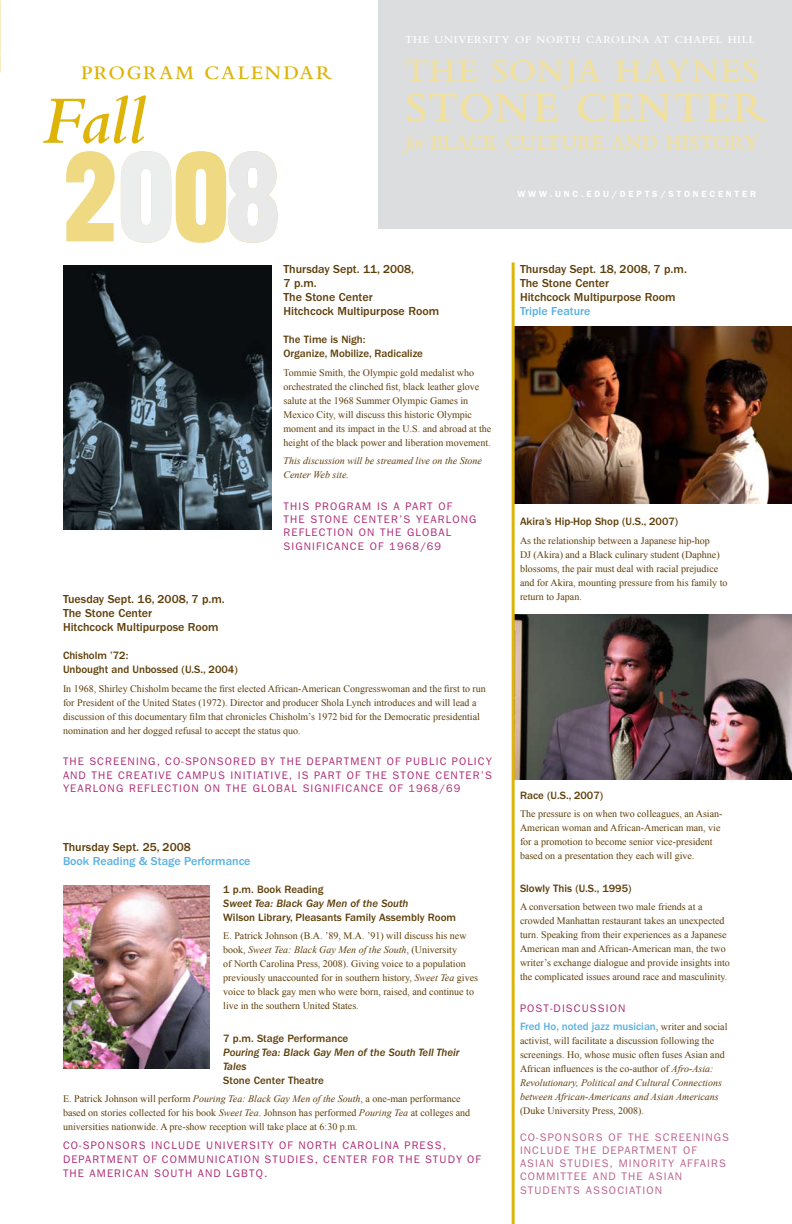
<style>
.page{position:relative;width:792px;height:1224px;background:#fff}
.page>*{position:absolute;margin:0;border:0;box-sizing:border-box;transform-origin:0 0}
.t1{font:123.6px "Gothic Thirteen";color:#efda83}
.t2{font:italic 600 70.8px "Bembo Std";color:#deb408}
.t3{font:600 43px "Bembo Std";color:#f2e19c}
.t4{font:600 33px "Bembo Std";color:#f2e19c}
.t5{font:600 21px "Bembo Std";color:#f2e19c;scale:.95 1}
.t6{font:600 20px "Bembo Std";letter-spacing:.11em;color:#deb408}
.t7{font:500 12px/14px "ITC Franklin Gothic Std";color:#5e3e09}
.t8{font:500 12px "ITC Franklin Gothic Std";color:#58b0e3}
.t9{font:11px/13.2px "Franklin Gothic";letter-spacing:.1em;color:#ad2b76}
.t10{font:500 11px/14px "ITC Franklin Gothic Std";color:#5e3e09}
.t11{font:11px/13.2px "Franklin Gothic";letter-spacing:.1em;color:#bc628f}
.t12{font:11px/14px "ITC Franklin Gothic Std Med It";color:#5e3e09}
.t13{font:500 11px "ITC Franklin Gothic Std";color:#58b0e3}
.t14{font:600 11px "Bembo Std";letter-spacing:.065em;color:#fff}
.t15{font:10px/14px "Times New Roman";color:#5e3e09}
.t16{font:italic 10px/14px "Times New Roman";color:#5e3e09}
.t17{font:600 9px "ITC Franklin Gothic Std";letter-spacing:.3em;color:#fff}
.s1{color:#ebd26b}
.s2{font-style:italic}
.s3{font-family:"Times New Roman";font-weight:400;font-size:10px;color:#5e3e09}
</style>
<div class="page">
<img style="left:515px;top:326px;width:277px;height:177px">
<img style="left:515px;top:614px;width:277px;height:165px">
<img style="left:63px;top:265px;width:209px;height:265px">
<hr style="left:512px;top:262px;width:3px;height:962px;background:#deb408">
<img style="left:63px;top:885px;width:147px;height:184px">
<div style="left:378px;top:0;width:414px;height:229px;background:#dcddde"></div>
<h3 class="t6" style="left:81px;top:62px;width:244px">PROGRAM CALENDAR</h3>
<h2 class="t2" style="left:42px;top:82px;width:106px">Fall</h2>
<h1 class="t1" style="left:64px;top:121px;width:219px">200<span class="s1">8</span></h1>
<p class="t14" style="left:405px;top:34px;width:352px">THE UNIVERSITY OF NORTH CAROLINA AT CHAPEL HILL</p>
<h3 class="t4" style="left:405px;top:52px;width:25px">THE</h3>
<h3 class="t4" style="left:491px;top:52px;width:25px">SON</h3>
<h3 class="t4" style="left:566px;top:52px;width:75px">JA HAYNES</h3>
<h3 class="t3" style="left:405px;top:84px;width:32px">STONE</h3>
<h3 class="t3" style="left:576px;top:84px;width:32px">CENTE</h3>
<h3 class="t3" style="left:733px;top:84px;width:31px">R</h3>
<h3 class="t5" style="left:405px;top:131px;width:55px"><span class="s2">for</span> BLAC</h3>
<h3 class="t5" style="left:483px;top:131px;width:39px">K CULTU</h3>
<h3 class="t5" style="left:578px;top:131px;width:107px">REAND HISTO</h3>
<h3 class="t5" style="left:729px;top:131px;width:32px">RY</h3>
<p class="t17" style="left:518px;top:189px;width:127px">WWW.UNC .ED U/D EPTS</p>
<p class="t17" style="left:660px;top:189px;width:17px">/ STON</p>
<p class="t17" style="left:701px;top:189px;width:53px">EC ENT ER</p>
<p class="t7" style="left:284px;top:262px;width:157px">Thursday Sept. 11, 2008,<br>7 p.m.<br>The Stone Center<br>Hitchcock Multipurpose Room</p>
<p class="t10" style="left:284px;top:333px;width:141px">The Time is Nigh:<br>Organize, Mobilize, Radicalize</p>
<p class="t15" style="left:284px;top:365px;width:209px">Tommie Smith, the Olympic gold medalist who orchestrated the clinched fist, black leather glove salute at the 1968 Summer Olympic Games in Mexico City, will discuss this historic Olympic moment and its impact in the U.S. and abroad at the height of the black power and liberation movement.</p>
<p class="t16" style="left:284px;top:454px;width:200px">This discussion will be streamed live on the Stone<br>Center Web site.</p>
<p class="t9" style="left:284px;top:499px;width:194px">THIS PROGRAM IS A PART OF<br>THE STONE CENTER’S YEARLONG<br>REFLECTION ON THE GLOBAL<br>SIGNIFICANCE OF 1968/69</p>
<p class="t7" style="left:63px;top:592px;width:163px">Tuesday Sept. 16, 2008, 7 p.m.<br>The Stone Center<br>Hitchcock Multipurpose Room</p>
<p class="t10" style="left:63px;top:649px;width:176px">Chisholm ’72:<br>Unbought and Unbossed (U.S., 2004)</p>
<p class="t15" style="left:63px;top:681px;width:424px">In 1968, Shirley Chisholm became the first elected African-American Congresswoman and the first to run for President of the United States (1972). Director and producer Shola Lynch introduces and will lead a discussion of this documentary film that chronicles Chisholm’s 1972 bid for the Democratic presidential nomination and her dogged refusal to accept the status quo.</p>
<p class="t9" style="left:63px;top:755px;width:431px;text-align:justify">THE SCREENING, CO-SPONSORED BY THE DEPARTMENT OF PUBLIC POLICY AND THE CREATIVE CAMPUS I NITIATIVE, IS PART OF THE STONE CENTER’S YEARLONG REFLECTION ON THE GLOBAL SIGNIFICANCE OF 1968/69</p>
<p class="t7" style="left:63px;top:840px;width:129px">Thursday Sept. 25, 2008</p>
<p class="t8" style="left:63px;top:854px;width:189px">Book Reading &amp; Stage Performance</p>
<p class="t10" style="left:223px;top:882px;width:102px">1 p.m. Book Reading</p>
<p class="t12" style="left:223px;top:896px;width:187px">Sweet Tea: Black Gay Men of the South</p>
<p class="t10" style="left:223px;top:910px;width:234px">Wilson Library, Pleasants Family Assembly Room</p>
<p class="t15" style="left:223px;top:929px;width:256px">E. Patrick Johnson (B.A. ’89, M.A. ’91) will discuss his new book, <span class="s2">Sweet Tea: Black Gay Men of the South</span>, (University<br>of North Carolina Press, 2008). Giving voice to a population previously unaccounted for in southern history, <span class="s2">Sweet Tea</span> gives voice to black gay men who were born, raised, and continue to live in the southern United States.</p>
<p class="t10" style="left:223px;top:1031px;width:127px">7 p.m. Stage Performance</p>
<p class="t12" style="left:223px;top:1045px;width:238px">Pouring Tea: Black Gay Men of the South Tell Their<br>Tales</p>
<p class="t10" style="left:223px;top:1073px;width:102px">Stone Center Theatre</p>
<p class="t15" style="left:63px;top:1092px;width:409px">E. Patrick Johnson will perform <span class="s2">Pouring Tea: Black Gay Men of the South</span>, a one-man performance based on stories collected for his book <span class="s2">Sweet Tea</span>. Johnson has performed <span class="s2">Pouring Tea</span> at colleges and universities nationwide. A pre-show reception will take place at 6:30 p.m.</p>
<p class="t9" style="left:63px;top:1138px;width:419px;line-height:14px">CO-SPONSORS INCLUDE U NIVERSITY OF NORTH CAROLINA PRESS,<br>DEPARTMENT OF COMMUNICATION STUDIES, CENTER FOR THE STUDY OF<br>THE AMERICAN SOUTH AND LGB</p>
<p class="t9" style="left:249px;top:1166px;width:20px">TQ.</p>
<p class="t7" style="left:520px;top:262px;width:168px">Thursday Sept. 18, 2008, 7 p.m.<br>The Stone Center<br>Hitchcock Multipurpose Room</p>
<p class="t8" style="left:520px;top:305px;width:72px">Triple Feature</p>
<p class="t10" style="left:520px;top:515px;width:160px">Akira’s Hip-Hop Shop (U.S., 2007)</p>
<p class="t15" style="left:520px;top:533px;width:209px">As the relationship between a Japanese hip-hop<br>DJ (Akira) and a Black culinary student (Daphne) blossoms, the pair must deal with racial prejudice and for Akira, mounting pressure from his family to return to Japan.</p>
<p class="t10" style="left:520px;top:788px;width:85px">Race (U.S., 2007)</p>
<p class="t15" style="left:520px;top:807px;width:204px">The pressure is on when two colleagues, an Asian-American woman and African-American man, vie for a promotion to become senior vice-president based on a presentation they each will give.</p>
<p class="t10" style="left:520px;top:881px;width:113px">Slowly This (U.S., 1995)</p>
<p class="t15" style="left:520px;top:900px;width:211px">A conversation between two male friends at a crowded Manhattan restaurant takes an unexpected turn. Speaking from their experiences as a Japanese American man and African-American man, the two writer’s exchange dialogue and provide insights into the complicated issues around race and masculinity.</p>
<p class="t9" style="left:520px;top:1001px;width:107px">POST-DISCUSSION</p>
<p class="t13" style="left:520px;top:1021px;width:209px">Fred Ho, noted jazz musician<span class="s3">, writer and social</span></p>
<p class="t15" style="left:520px;top:1034px;width:206px">activist, will facilitate a discussion following the screenings. Ho, whose music often fuses Asian and African influences is the co-author of <span class="s2">Afro-Asia:<br>Revolutionary, Political and Cultural Connections between African-Americans and Asian Americans</span></p>
<p class="t15" style="left:520px;top:1104px;width:126px">(Duke University Press, 2008).</p>
<p class="t11" style="left:520px;top:1130px;width:211px">CO-SPONSORS OF THE SCREENINGS<br>INCLUDE THE DEPARTMENT OF<br>ASIAN STUDIES, M INORITY AFFAIRS<br>COMMITTEE AND THE ASIAN<br>STUDENTS ASSOCIATION</p>
</div>
